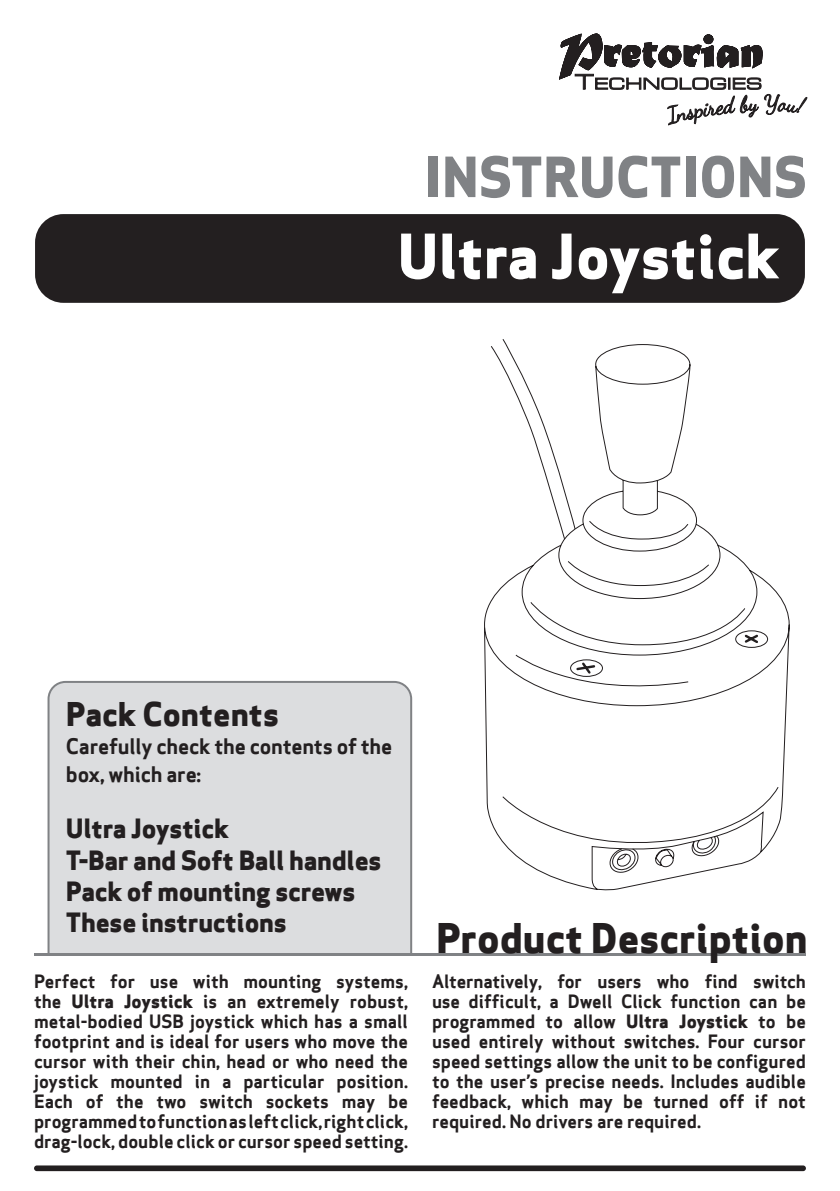
<style>
.page{position:relative;width:840px;height:1191px;background:#fff}
.page>*{position:absolute;margin:0;border:0;box-sizing:border-box;transform-origin:0 0}
.t1{font:59.6px "Apex Sans Extra Bold T";color:#fff}
.t2{font:54px "Apex Sans Extra Bold T";color:#808285}
.t3{font:40px "Apex Sans Extra Bold T";color:#231f20}
.t4{font:32px "Apex Sans Extra Bold T";color:#231f20}
.t5{font:26px "Apex Sans Extra Bold T";letter-spacing:-.01em;color:#231f20}
.t6{font:21px/28px "Apex Sans Bold T";letter-spacing:-.01em;color:#231f20}
.t7{font:18px/20px "Apex Sans Bold T";color:#231f20;text-align:justify}
.s1{font-family:"Apex Sans Extra Bold T"}
</style>
<div class="page">
<div style="left:47px;top:681px;width:366px;height:272px;background:#dcdddf"></div>
<hr style="left:34px;top:953px;width:771px;height:3px;background:#808285">
<div style="left:35px;top:214px;width:769px;height:89px;background:#231f20;border-radius:28px"></div>
<div style="left:34px;top:1165px;width:771px;height:6px;background:#231f20;border-radius:3px"></div>
<svg style="left:559px;top:34px;width:247px;height:91px"></svg>
<svg style="left:484px;top:344px;width:305px;height:546px"></svg>
<svg style="left:689px;top:834px;width:32px;height:24px"></svg>
<svg style="left:490px;top:339px;width:150px;height:536px"></svg>
<div style="left:570px;top:659px;width:32px;height:18px;border:1px solid #231f20;border-radius:50%"></div>
<svg style="left:574px;top:660px;width:22px;height:16px"></svg>
<div style="left:734px;top:630px;width:33px;height:18px;border:1px solid #231f20;border-radius:50%"></div>
<svg style="left:742px;top:632px;width:17px;height:13px"></svg>
<p class="t2" style="left:424px;top:142px;width:384px">INSTRUCTIONS</p>
<p class="t1" style="left:397px;top:218px;width:383px">Ultra Joystick</p>
<p class="t4" style="left:66px;top:693px;width:214px">Pack Contents</p>
<p class="t6" style="left:66px;top:732px;width:327px">Carefully check the contents of the box, which are:</p>
<p class="t5" style="left:66px;top:812px;width:164px">Ultra Joystick</p>
<p class="t5" style="left:66px;top:843px;width:317px">T-Bar and Soft Ball handles</p>
<p class="t5" style="left:66px;top:874px;width:291px">Pack of mounting screws</p>
<p class="t5" style="left:66px;top:905px;width:222px">These instructions</p>
<p class="t3" style="left:436px;top:912px;width:373px">Product Description</p>
<p class="t7" style="left:34px;top:970px;width:375px">Perfect for use with mounting systems, the <span class="s1">Ultra Joystick</span> is an extremely robust, metal-bodied USB joystick which has a small footprint and is ideal for users who move the cursor with their chin, head or who need the joystick mounted in a particular position.<br>Each of the two switch sockets may be programmed to function as left click, right click, drag-lock, double click or cursor speed setting.</p>
<p class="t7" style="left:432px;top:970px;width:375px">Alternatively, for users who find switch use difficult, a Dwell Click function can be programmed to allow <span class="s1">Ultra Joystick</span> to be used entirely without switches. Four cursor speed settings allow the unit to be configured to the user’s precise needs. Includes audible feedback, which may be turned off if not required. No drivers are required.</p>
</div>
